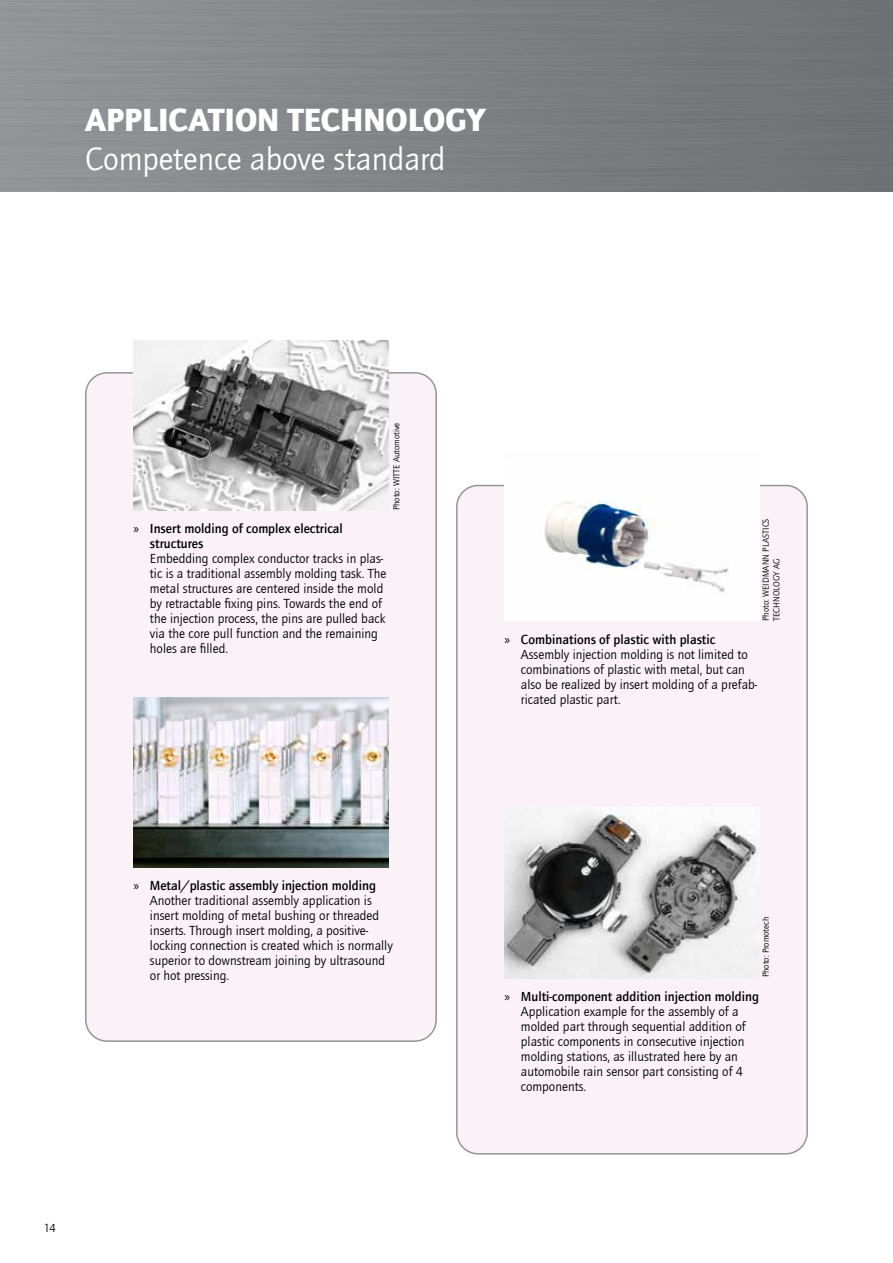
<style>
.page{position:relative;width:893px;height:1263px;background:#fff}
.page>*{position:absolute;margin:0;border:0;box-sizing:border-box;transform-origin:0 0}
.t1{font:33px "Quay Sans ITC Com";color:#fff}
.t2{font:900 33px "Quay Sans ITC Com";color:#fff}
.t3{font:13.5px/15px "Quay Sans ITC Com";color:#000}
.t4{font:500 13.5px/15px "Quay Sans ITC Com";color:#000}
.t5{font:12px "Quay Sans ITC Com";color:#000}
.t6{font:9px/10.5px "Quay Sans ITC Com";color:#000}
.s1{font-family:"Myriad Pro";font-weight:400}
.s2{font-family:"Myriad Pro"}
.s3{font-weight:500}
</style>
<div class="page">
<div style="left:0;top:0;width:893px;height:191px;background:linear-gradient(to right,#939698,#6d7073)"></div>
<div style="left:457px;top:485px;width:350px;height:669px;background:#faf2f7;border-radius:21px"></div>
<div style="left:456px;top:485px;width:352px;height:669px;border:2px solid #939598;border-radius:21px"></div>
<div style="left:86px;top:373px;width:350px;height:668px;background:#faf2f7;border-radius:21px"></div>
<div style="left:85px;top:372px;width:352px;height:670px;border:2px solid #939598;border-radius:21px"></div>
<img style="left:504px;top:808px;width:256px;height:170px">
<img style="left:505px;top:485px;width:255px;height:136px">
<img style="left:133px;top:697px;width:256px;height:170px">
<img style="left:133px;top:340px;width:256px;height:170px">
<h1 class="t2" style="left:85px;top:99px;width:402px">APPLICATION TECHNOLOGY</h1>
<h1 class="t1" style="left:85px;top:140px;width:362px">Competence above standard</h1>
<p class="t6" style="left:391px;top:510px;width:89px;rotate:-90deg">Photo: WITTE Automotive</p>
<p class="t4" style="left:150px;top:521px;width:195px;text-indent:-16px"><span class="s1">»</span> Insert molding of complex electrical structures</p>
<p class="t3" style="left:150px;top:551px;width:238px">Embedding complex conductor tracks in plas&shy;tic is a traditional assembly molding task. The metal structures are centered inside the mold by retractable fixing pins. Towards the end of the injection process, the pins are pulled back via the core pull function and the remaining holes are filled.</p>
<p class="t3" style="left:150px;top:878px;width:244px;text-indent:-16px"><span class="s2">»</span> <span class="s3">Metal/plastic assembly injection molding </span>Another traditional assembly application is insert molding of metal bushing or threaded inserts. Through insert molding, a positive&shy;locking connection is created which is normally superior to downstream joining by ultrasound or hot pressing.</p>
<p class="t5" style="left:44px;top:1220px;width:14px">14</p>
<p class="t6" style="left:760px;top:621px;width:104px;rotate:-90deg">Photo: WEIDMANN PLASTICS<br>TECHNOLOGY AG</p>
<p class="t3" style="left:521px;top:632px;width:238px;text-indent:-16px"><span class="s2">»</span> <span class="s3">Combinations of plastic with plastic </span>Assembly injection molding is not limited to combinations of plastic with metal, but can also be realized by insert molding of a prefab&shy;ricated plastic part.</p>
<p class="t6" style="left:760px;top:977px;width:62px;rotate:-90deg">Photo: Promotech</p>
<p class="t3" style="left:521px;top:989px;width:240px;text-indent:-16px"><span class="s2">»</span> <span class="s3">Multi-component addition injection molding </span>Application example for the assembly of a molded part through sequential addition of plastic components in consecutive injection molding stations, as illustrated here by an automobile rain sensor part consisting of 4 components.</p>
</div>
